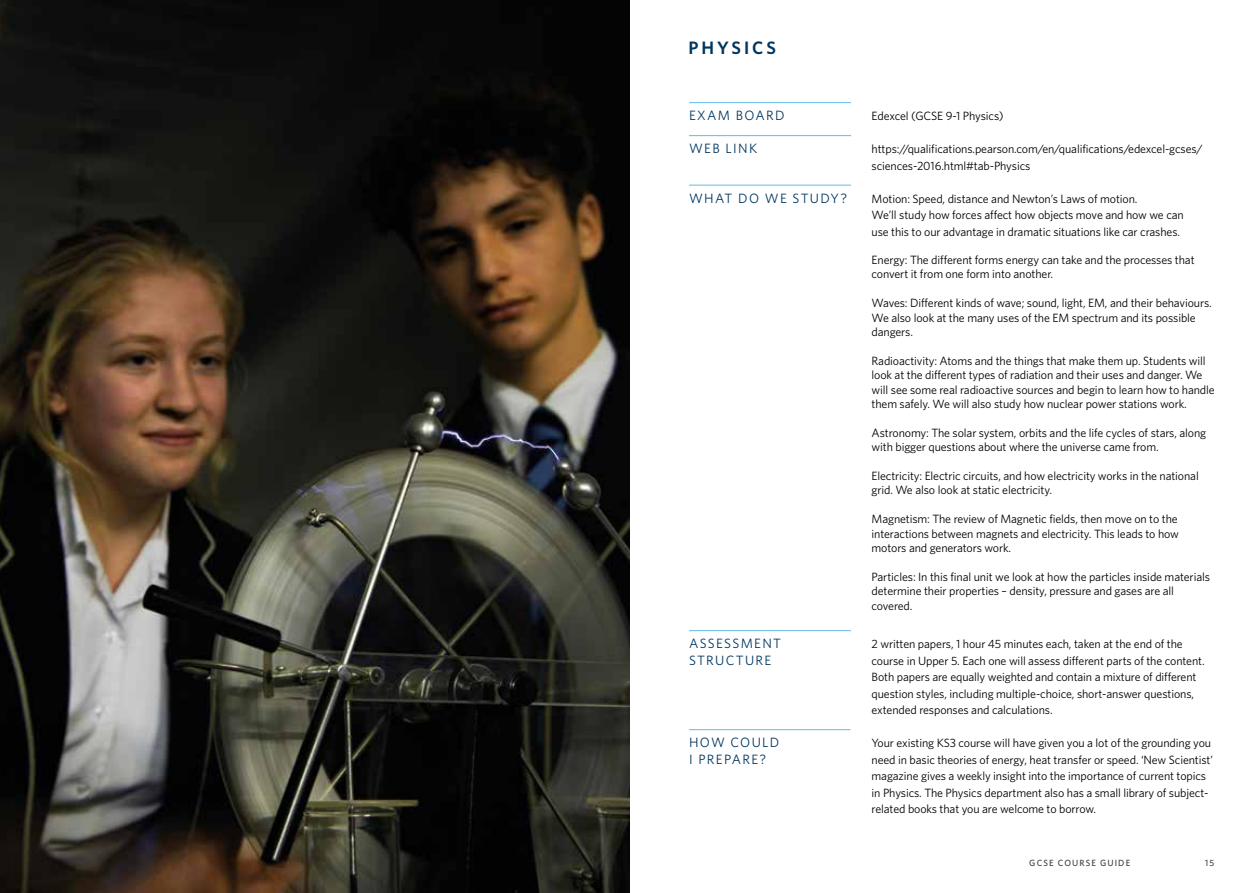
<style>
.page{position:relative;width:1259px;height:893px;background:#fff}
.page>*{position:absolute;margin:0;border:0;box-sizing:border-box;transform-origin:0 0}
.t1{font:600 18px "Whitney";letter-spacing:.17em;color:#00365f}
.t2{font:13.5px/16.5px "Whitney";letter-spacing:.1em;color:#00365f}
.t3{font:12px/14.4px "Whitney";letter-spacing:-.01em;color:#000}
.t4{font:500 9px "Whitney";letter-spacing:.12em;color:#3c3c3b}
</style>
<div class="page">
<img style="left:0;top:0;width:629px;height:893px">
<hr style="left:689px;top:102px;width:162px;height:1px;background:#62baea">
<hr style="left:689px;top:185px;width:162px;height:1px;background:#62baea">
<hr style="left:689px;top:630px;width:162px;height:1px;background:#62baea">
<hr style="left:689px;top:729px;width:161px;height:1px;background:#62baea">
<hr style="left:689px;top:135px;width:162px;height:1px;background:#62baea">
<h1 class="t1" style="left:688px;top:37px;width:89px">PHYSICS</h1>
<p class="t2" style="left:689px;top:107px;width:97px">EXAM BOARD</p>
<p class="t2" style="left:689px;top:140px;width:70px">WEB LINK</p>
<p class="t2" style="left:689px;top:189px;width:159px">WHAT DO WE STUDY?</p>
<p class="t2" style="left:689px;top:635px;width:94px">ASSESSMENT<br>STRUCTURE</p>
<p class="t2" style="left:689px;top:734px;width:92px">HOW COULD<br>I PREPARE?</p>
<p class="t3" style="left:871px;top:108px;width:134px">Edexcel (GCSE 9-1 Physics)</p>
<p class="t3" style="left:871px;top:140px;width:333px;line-height:16.5px">https://qualifications.pearson.com/en/qualifications/edexcel-gcses/ sciences-2016.html#tab-Physics</p>
<p class="t3" style="left:871px;top:190px;width:314px;line-height:16.5px">Motion: Speed, distance and Newton’s Laws of motion.<br>We’ll study how forces affect how objects move and how we can use this to our advantage in dramatic situations like car crashes.</p>
<p class="t3" style="left:871px;top:252px;width:324px">Energy: The different forms energy can take and the processes that convert it from one form into another.</p>
<p class="t3" style="left:871px;top:296px;width:342px">Waves: Different kinds of wave; sound, light, EM, and their behaviours.<br>We also look at the many uses of the EM spectrum and its possible dangers.</p>
<p class="t3" style="left:871px;top:353px;width:345px">Radioactivity: Atoms and the things that make them up. Students will look at the different types of radiation and their uses and danger. We will see some real radioactive sources and begin to learn how to handle them safely. We will also study how nuclear power stations work.</p>
<p class="t3" style="left:871px;top:425px;width:336px">Astronomy: The solar system, orbits and the life cycles of stars, along with bigger questions about where the universe came from.</p>
<p class="t3" style="left:871px;top:468px;width:329px">Electricity: Electric circuits, and how electricity works in the national grid. We also look at static electricity.</p>
<p class="t3" style="left:871px;top:512px;width:309px;text-align:justify">Magnetism: The review of Magnetic fields, then move on to the interactions between magnets and electricity. This leads to how motors and generators work.</p>
<p class="t3" style="left:871px;top:569px;width:340px">Particles: In this final unit we look at how the particles inside materials determine their properties – density, pressure and gases are all covered.</p>
<p class="t3" style="left:871px;top:635px;width:334px;line-height:16.5px">2 written papers, 1 hour 45 minutes each, taken at the end of the course in Upper 5. Each one will assess different parts of the content.<br>Both papers are equally weighted and contain a mixture of different question styles, including multiple-choice, short-answer questions, extended responses and calculations.</p>
<p class="t3" style="left:871px;top:734px;width:343px;line-height:16.5px">Your existing KS3 course will have given you a lot of the grounding you need in basic theories of energy, heat transfer or speed. ‘New Scientist’ magazine gives a weekly insight into the importance of current topics in Physics. The Physics department also has a small library of subject&shy;related books that you are welcome to borrow.</p>
<p class="t4" style="left:1029px;top:857px;width:102px">GCSE COURSE GUIDE</p>
<p class="t4" style="left:1205px;top:857px;width:11px">15</p>
</div>
